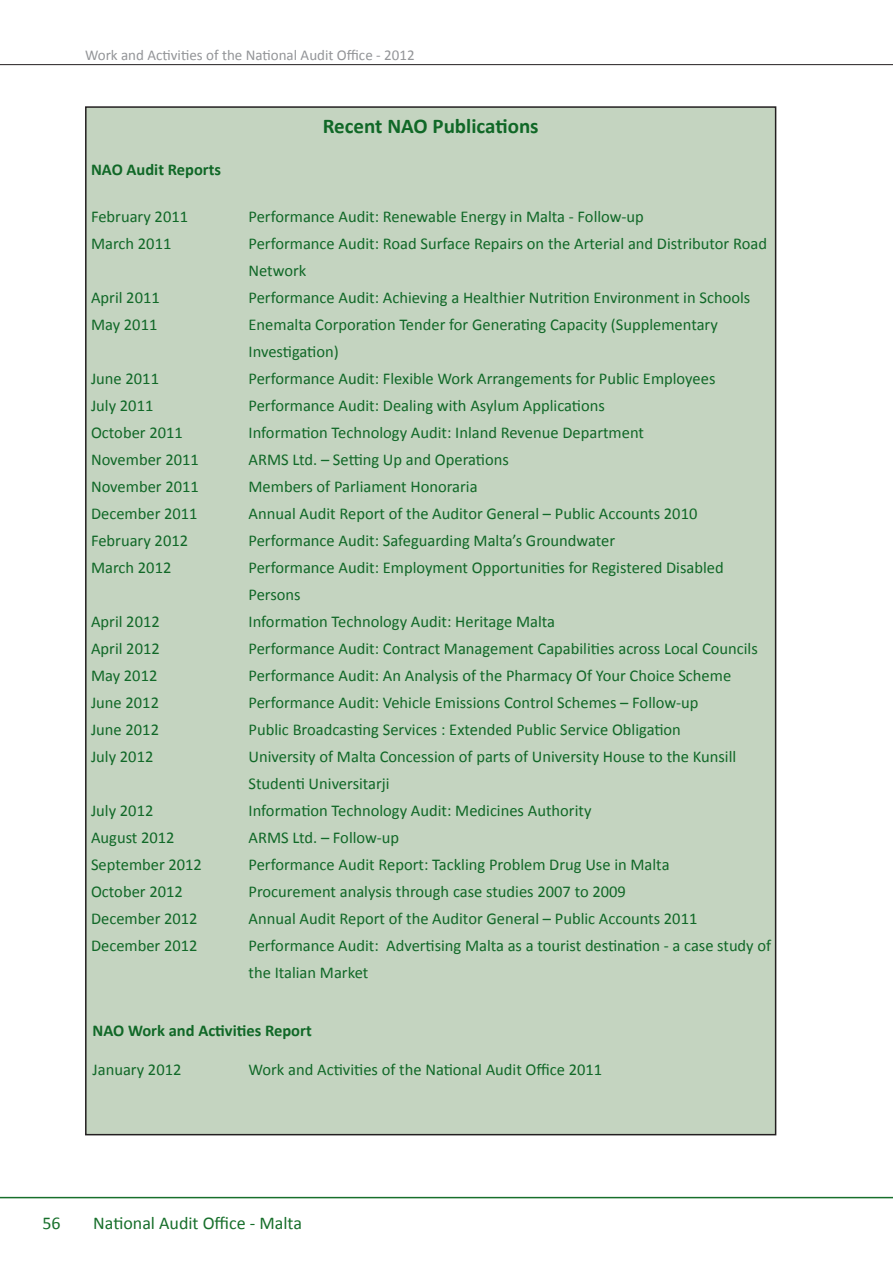
<style>
.page{position:relative;width:893px;height:1263px;background:#fff}
.page>*{position:absolute;margin:0;border:0;box-sizing:border-box;transform-origin:0 0}
.t1{font:700 21px "Calibri";color:#106827}
.t2{font:18px "Calibri";color:#176f2b}
.t3{font:16.5px/27px "Calibri";color:#106827}
.t4{font:700 16.5px "Calibri";color:#106827}
.t5{font:15px "Calibri";color:#939598}
</style>
<div class="page">
<hr style="left:0;top:64px;width:893px;height:1px;background:#231f20">
<hr style="left:0;top:1197px;width:893px;height:1px;background:#176f2b">
<div style="left:86px;top:107px;width:690px;height:1028px;background:#c4d4c0"></div>
<p class="t5" style="left:85px;top:45px;width:331px">Work and Activities of the National Audit Office - 2012</p>
<p class="t1" style="left:323px;top:113px;width:217px">Recent NAO Publications</p>
<p class="t4" style="left:91px;top:159px;width:131px">NAO Audit Reports</p>
<p class="t3" style="left:91px;top:202px;width:99px">February 2011</p>
<p class="t3" style="left:249px;top:202px;width:397px">Performance Audit: Renewable Energy in Malta - Follow-up</p>
<p class="t3" style="left:91px;top:229px;width:82px">March 2011</p>
<p class="t3" style="left:249px;top:229px;width:520px">Performance Audit: Road Surface Repairs on the Arterial and Distributor Road<br>Network</p>
<p class="t3" style="left:91px;top:283px;width:70px">April 2011</p>
<p class="t3" style="left:249px;top:283px;width:503px">Performance Audit: Achieving a Healthier Nutrition Environment in Schools</p>
<p class="t3" style="left:91px;top:310px;width:68px">May 2011</p>
<p class="t3" style="left:249px;top:310px;width:471px">Enemalta Corporation Tender for Generating Capacity (Supplementary<br>Investigation)</p>
<p class="t3" style="left:91px;top:364px;width:69px">June 2011</p>
<p class="t3" style="left:249px;top:364px;width:468px">Performance Audit: Flexible Work Arrangements for Public Employees</p>
<p class="t3" style="left:91px;top:391px;width:64px">July 2011</p>
<p class="t3" style="left:249px;top:391px;width:358px">Performance Audit: Dealing with Asylum Applications</p>
<p class="t3" style="left:91px;top:418px;width:93px">October 2011</p>
<p class="t3" style="left:249px;top:418px;width:397px">Information Technology Audit: Inland Revenue Department</p>
<p class="t3" style="left:91px;top:445px;width:109px">November 2011</p>
<p class="t3" style="left:249px;top:445px;width:262px">ARMS Ltd. – Setting Up and Operations</p>
<p class="t3" style="left:91px;top:472px;width:109px">November 2011</p>
<p class="t3" style="left:249px;top:472px;width:231px">Members of Parliament Honoraria</p>
<p class="t3" style="left:91px;top:499px;width:108px">December 2011</p>
<p class="t3" style="left:249px;top:499px;width:450px">Annual Audit Report of the Auditor General – Public Accounts 2010</p>
<p class="t3" style="left:91px;top:526px;width:99px">February 2012</p>
<p class="t3" style="left:249px;top:526px;width:368px">Performance Audit: Safeguarding Malta’s Groundwater</p>
<p class="t3" style="left:91px;top:553px;width:82px">March 2012</p>
<p class="t3" style="left:249px;top:553px;width:477px">Performance Audit: Employment Opportunities for Registered Disabled<br>Persons</p>
<p class="t3" style="left:91px;top:607px;width:70px">April 2012</p>
<p class="t3" style="left:249px;top:607px;width:308px">Information Technology Audit: Heritage Malta</p>
<p class="t3" style="left:91px;top:634px;width:70px">April 2012</p>
<p class="t3" style="left:249px;top:634px;width:511px">Performance Audit: Contract Management Capabilities across Local Councils</p>
<p class="t3" style="left:91px;top:661px;width:68px">May 2012</p>
<p class="t3" style="left:249px;top:661px;width:484px">Performance Audit: An Analysis of the Pharmacy Of Your Choice Scheme</p>
<p class="t3" style="left:91px;top:688px;width:69px">June 2012</p>
<p class="t3" style="left:249px;top:688px;width:451px">Performance Audit: Vehicle Emissions Control Schemes – Follow-up</p>
<p class="t3" style="left:91px;top:715px;width:69px">June 2012</p>
<p class="t3" style="left:249px;top:715px;width:434px">Public Broadcasting Services : Extended Public Service Obligation</p>
<p class="t3" style="left:91px;top:742px;width:64px">July 2012</p>
<p class="t3" style="left:249px;top:742px;width:489px">University of Malta Concession of parts of University House to the Kunsill<br>Studenti Universitarji</p>
<p class="t3" style="left:91px;top:796px;width:64px">July 2012</p>
<p class="t3" style="left:249px;top:796px;width:344px">Information Technology Audit: Medicines Authority</p>
<p class="t3" style="left:91px;top:823px;width:85px">August 2012</p>
<p class="t3" style="left:249px;top:823px;width:152px">ARMS Ltd. – Follow-up</p>
<p class="t3" style="left:91px;top:850px;width:112px">September 2012</p>
<p class="t3" style="left:249px;top:850px;width:422px">Performance Audit Report: Tackling Problem Drug Use in Malta</p>
<p class="t3" style="left:91px;top:877px;width:93px">October 2012</p>
<p class="t3" style="left:249px;top:877px;width:379px">Procurement analysis through case studies 2007 to 2009</p>
<p class="t3" style="left:91px;top:904px;width:108px">December 2012</p>
<p class="t3" style="left:249px;top:904px;width:450px">Annual Audit Report of the Auditor General – Public Accounts 2011</p>
<p class="t3" style="left:91px;top:931px;width:108px">December 2012</p>
<p class="t3" style="left:249px;top:931px;width:524px">Performance Audit: Advertising Malta as a tourist destination - a case study of the Italian Market</p>
<p class="t4" style="left:93px;top:1020px;width:221px">NAO Work and Activities Report</p>
<p class="t3" style="left:93px;top:1055px;width:90px">January 2012</p>
<p class="t3" style="left:249px;top:1055px;width:355px">Work and Activities of the National Audit Office 2011</p>
<p class="t2" style="left:43px;top:1212px;width:20px">56</p>
<p class="t2" style="left:93px;top:1212px;width:210px">National Audit Office - Malta</p>
</div>
